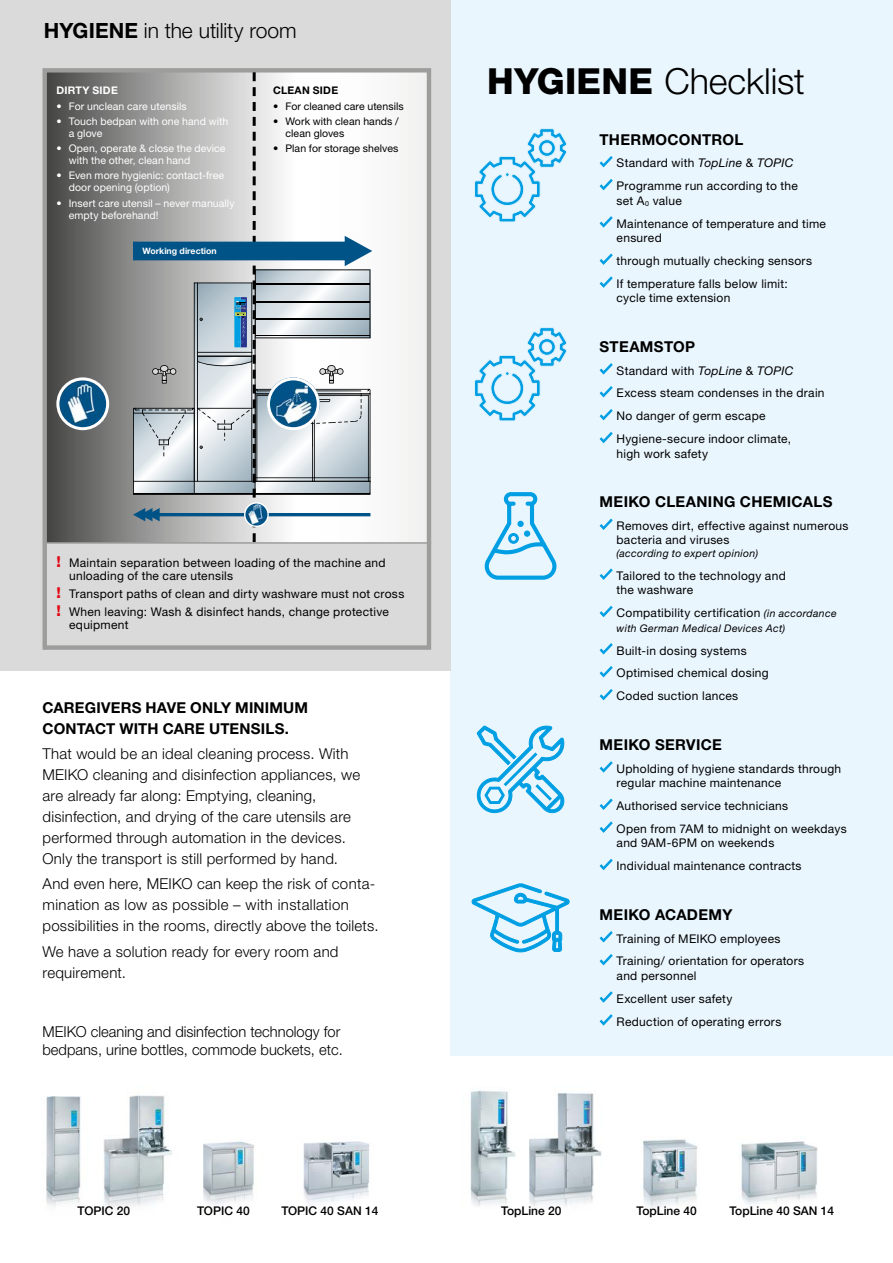
<style>
.page{position:relative;width:893px;height:1263px;background:#fff}
.page>*{position:absolute;margin:0;border:0;box-sizing:border-box;transform-origin:0 0}
.t1{font:300 36px "Helvetica Neue LTW1 G";letter-spacing:-.005em;color:#000}
.t2{font:300 21px "Helvetica Neue LTW1 G";letter-spacing:-.005em;color:#000}
.t3{font:300 15px/21px "Helvetica Neue LTW1 G";letter-spacing:.015em;color:#000}
.t4{font:700 15px/21px "Helvetica Neue LTW1 G";letter-spacing:.015em;color:#000}
.t5{font:12px/23px "Helvetica Neue LTW1 G";letter-spacing:.025em;color:#000}
.t6{font:500 12px "Helvetica Neue LTW1 G";color:#000}
.t7{font:10.5px/12px "Helvetica Neue LTW1 G";letter-spacing:.01em;color:#fff}
.t8{font:10.5px/12px "Helvetica Neue LTW1 G";letter-spacing:.01em;color:#000}
.t9{font:italic 10.5px "Helvetica Neue LTW1 G";letter-spacing:.03em;color:#000}
.t10{font:700 10.5px "Helvetica Neue LTW1 G";letter-spacing:.025em;color:#fff}
.t11{font:700 10.5px "Helvetica Neue LTW1 G";letter-spacing:.025em;color:#000}
.t12{font:700 8.85px "Helvetica Neue LTW1 G";color:#fff}
.s1{font-weight:700}
.s2{font-weight:800;font-size:15px;color:#e30613}
.s3{font-weight:800}
.s4{font-style:italic}
.s5{font-style:italic;font-size:10.5px}
</style>
<div class="page">
<img style="left:46px;top:1096px;width:35px;height:111px">
<img style="left:103px;top:1095px;width:69px;height:113px">
<img style="left:203px;top:1139px;width:51px;height:65px">
<img style="left:303px;top:1141px;width:67px;height:63px">
<img style="left:470px;top:1090px;width:46px;height:116px">
<img style="left:529px;top:1093px;width:73px;height:114px">
<img style="left:642px;top:1139px;width:56px;height:70px">
<img style="left:741px;top:1141px;width:77px;height:64px">
<div style="left:451px;top:0;width:442px;height:1055px;background:#eaf6fe"></div>
<svg style="left:600px;top:156px;width:13px;height:11px"></svg>
<svg style="left:600px;top:179px;width:13px;height:11px"></svg>
<svg style="left:600px;top:216px;width:13px;height:12px"></svg>
<svg style="left:600px;top:253px;width:13px;height:12px"></svg>
<svg style="left:600px;top:276px;width:13px;height:12px"></svg>
<svg style="left:600px;top:363px;width:13px;height:12px"></svg>
<svg style="left:600px;top:386px;width:13px;height:11px"></svg>
<svg style="left:600px;top:409px;width:13px;height:11px"></svg>
<svg style="left:600px;top:432px;width:13px;height:11px"></svg>
<svg style="left:600px;top:518px;width:13px;height:12px"></svg>
<svg style="left:600px;top:568px;width:13px;height:12px"></svg>
<svg style="left:600px;top:606px;width:13px;height:11px"></svg>
<svg style="left:600px;top:643px;width:13px;height:11px"></svg>
<svg style="left:600px;top:666px;width:13px;height:11px"></svg>
<svg style="left:600px;top:689px;width:13px;height:11px"></svg>
<svg style="left:600px;top:761px;width:13px;height:12px"></svg>
<svg style="left:600px;top:798px;width:13px;height:12px"></svg>
<svg style="left:600px;top:821px;width:13px;height:12px"></svg>
<svg style="left:600px;top:859px;width:13px;height:11px"></svg>
<svg style="left:600px;top:931px;width:13px;height:11px"></svg>
<svg style="left:600px;top:954px;width:13px;height:11px"></svg>
<svg style="left:600px;top:991px;width:13px;height:12px"></svg>
<svg style="left:600px;top:1014px;width:13px;height:12px"></svg>
<svg style="left:474px;top:327px;width:93px;height:94px"></svg>
<svg style="left:474px;top:128px;width:93px;height:94px"></svg>
<svg style="left:484px;top:492px;width:73px;height:88px"></svg>
<svg style="left:471px;top:883px;width:99px;height:70px"></svg>
<svg style="left:476px;top:725px;width:89px;height:89px"></svg>
<div style="left:0;top:0;width:451px;height:670px;background:#dadada"></div>
<svg style="left:48px;top:73px;width:378px;height:469px;background:#a2a1a1"></svg>
<div style="left:43px;top:68px;width:388px;height:582px;border:4px solid #9d9d9c"></div>
<img style="left:59px;top:380px;width:47px;height:47px">
<div style="left:56px;top:377px;width:53px;height:53px;border:3px solid #fff;border-radius:50%"></div>
<hr style="left:44px;top:542px;width:387px;height:2px;background:#9d9d9c">
<svg style="left:133px;top:72px;width:239px;height:470px"></svg>
<img style="left:245px;top:503px;width:23px;height:23px;border-radius:12px">
<div style="left:244px;top:502px;width:25px;height:25px;border:1px solid #fff;border-radius:50%"></div>
<img style="left:267px;top:377px;width:53px;height:52px">
<div style="left:267px;top:377px;width:53px;height:53px;border:3px solid #fff;border-radius:50%"></div>
<h2 class="t2" style="left:44px;top:18px;width:254px"><span class="s1">HYGIENE</span> in the utility room</h2>
<p class="t10" style="left:56px;top:83px;width:63px">DIRTY SIDE</p>
<p class="t7" style="left:56px;top:100px;width:132px">• For unclean care utensils</p>
<p class="t7" style="left:69px;top:115px;width:161px;text-indent:-12px">• Touch bedpan with one hand with a glove</p>
<p class="t7" style="left:69px;top:143px;width:158px;text-indent:-12px">• Open, operate &amp; close the device with the other, clean hand</p>
<p class="t7" style="left:69px;top:170px;width:157px;text-indent:-12px">• Even more hygienic: contact-free door opening (option)</p>
<p class="t7" style="left:69px;top:197px;width:167px;text-indent:-12px">• Insert care utensil – never manually empty beforehand!</p>
<p class="t12" style="left:142px;top:245px;width:76px">Working direction</p>
<p class="t11" style="left:273px;top:83px;width:67px">CLEAN SIDE</p>
<p class="t8" style="left:273px;top:100px;width:132px">• For cleaned care utensils</p>
<p class="t8" style="left:285px;top:115px;width:115px;text-indent:-12px">• Work with clean hands / clean gloves</p>
<p class="t8" style="left:273px;top:143px;width:127px">• Plan for storage shelves</p>
<p class="t5" style="left:69px;top:556px;width:318px;line-height:13.5px;text-indent:-13px"><span class="s2">!</span> Maintain separation between loading of the machine and unloading of the care utensils</p>
<p class="t5" style="left:56px;top:585px;width:349px;line-height:17.7px"><span class="s2">!</span> Transport paths of clean and dirty washware must not cross <span class="s2">!</span> When leaving: Wash &amp; disinfect hands, change protective</p>
<p class="t5" style="left:69px;top:613px;width:61px">equipment</p>
<p class="t4" style="left:43px;top:697px;width:267px">CAREGIVERS HAVE ONLY MINIMUM<br>CONTACT WITH CARE UTENSILS.</p>
<p class="t3" style="left:43px;top:743px;width:319px">That would be an ideal cleaning process. With MEIKO cleaning and disinfection appliances, we are already far along: Emptying, cleaning, disinfection, and drying of the care utensils are performed through automation in the devices.<br>Only the transport is still performed by hand.</p>
<p class="t3" style="left:43px;top:873px;width:337px">And even here, MEIKO can keep the risk of conta&shy;mination as low as possible – with installation possibilities in the rooms, directly above the toilets.</p>
<p class="t3" style="left:43px;top:941px;width:298px">We have a solution ready for every room and requirement.</p>
<p class="t3" style="left:43px;top:1022px;width:302px;line-height:18px">MEIKO cleaning and disinfection technology for bedpans, urine bottles, commode buckets, etc.</p>
<h1 class="t1" style="left:487px;top:59px;width:319px"><span class="s3">HYGIENE</span> Checklist</h1>
<p class="t4" style="left:600px;top:129px;width:145px">THERMOCONTROL</p>
<p class="t5" style="left:617px;top:152px;width:183px">Standard with <span class="s4">TopLine</span> &amp; <span class="s4">TOPIC<br></span>Programme run according to the</p>
<p class="t5" style="left:617px;top:189px;width:211px">set A<sub>0</sub> value<br>Maintenance of temperature and time</p>
<p class="t5" style="left:617px;top:226px;width:197px">ensured<br>through mutually checking sensors<br>If temperature falls below limit:</p>
<p class="t5" style="left:617px;top:286px;width:115px">cycle time extension</p>
<p class="t4" style="left:600px;top:336px;width:97px">STEAMSTOP</p>
<p class="t5" style="left:617px;top:359px;width:209px">Standard with <span class="s4">TopLine</span> &amp; <span class="s4">TOPIC<br></span>Excess steam condenses in the drain<br>No danger of germ escape<br>Hygiene-secure indoor climate,</p>
<p class="t5" style="left:617px;top:442px;width:93px">high work safety</p>
<p class="t4" style="left:600px;top:491px;width:234px">MEIKO CLEANING CHEMICALS</p>
<p class="t5" style="left:617px;top:518px;width:233px;line-height:14.4px">Removes dirt, effective against numerous bacteria and viruses</p>
<p class="t9" style="left:617px;top:547px;width:143px">(according to expert opinion)</p>
<p class="t5" style="left:617px;top:568px;width:171px;line-height:14.4px">Tailored to the technology and the washware</p>
<p class="t5" style="left:617px;top:601px;width:222px">Compatibility certification <span class="s5">(in accordance</span></p>
<p class="t9" style="left:617px;top:621px;width:170px">with German Medical Devices Act)</p>
<p class="t5" style="left:617px;top:639px;width:154px">Built-in dosing systems<br>Optimised chemical dosing<br>Coded suction lances</p>
<p class="t4" style="left:600px;top:734px;width:124px">MEIKO SERVICE</p>
<p class="t5" style="left:617px;top:761px;width:226px;line-height:14.4px">Upholding of hygiene standards through regular machine maintenance</p>
<p class="t5" style="left:617px;top:794px;width:232px">Authorised service technicians<br>Open from 7AM to midnight on weekdays</p>
<p class="t5" style="left:617px;top:831px;width:187px">and 9AM-6PM on weekends<br>Individual maintenance contracts</p>
<p class="t4" style="left:600px;top:904px;width:134px">MEIKO ACADEMY</p>
<p class="t5" style="left:617px;top:927px;width:189px">Training of MEIKO employees<br>Training/ orientation for operators</p>
<p class="t5" style="left:617px;top:964px;width:166px">and personnel<br>Excellent user safety<br>Reduction of operating errors</p>
<p class="t6" style="left:78px;top:1204px;width:54px">TOPIC 20</p>
<p class="t6" style="left:197px;top:1204px;width:54px">TOPIC 40</p>
<p class="t6" style="left:281px;top:1204px;width:99px">TOPIC 40 SAN 14</p>
<p class="t6" style="left:501px;top:1203px;width:62px">TopLine 20</p>
<p class="t6" style="left:636px;top:1203px;width:62px">TopLine 40</p>
<p class="t6" style="left:729px;top:1203px;width:106px">TopLine 40 SAN 14</p>
</div>
